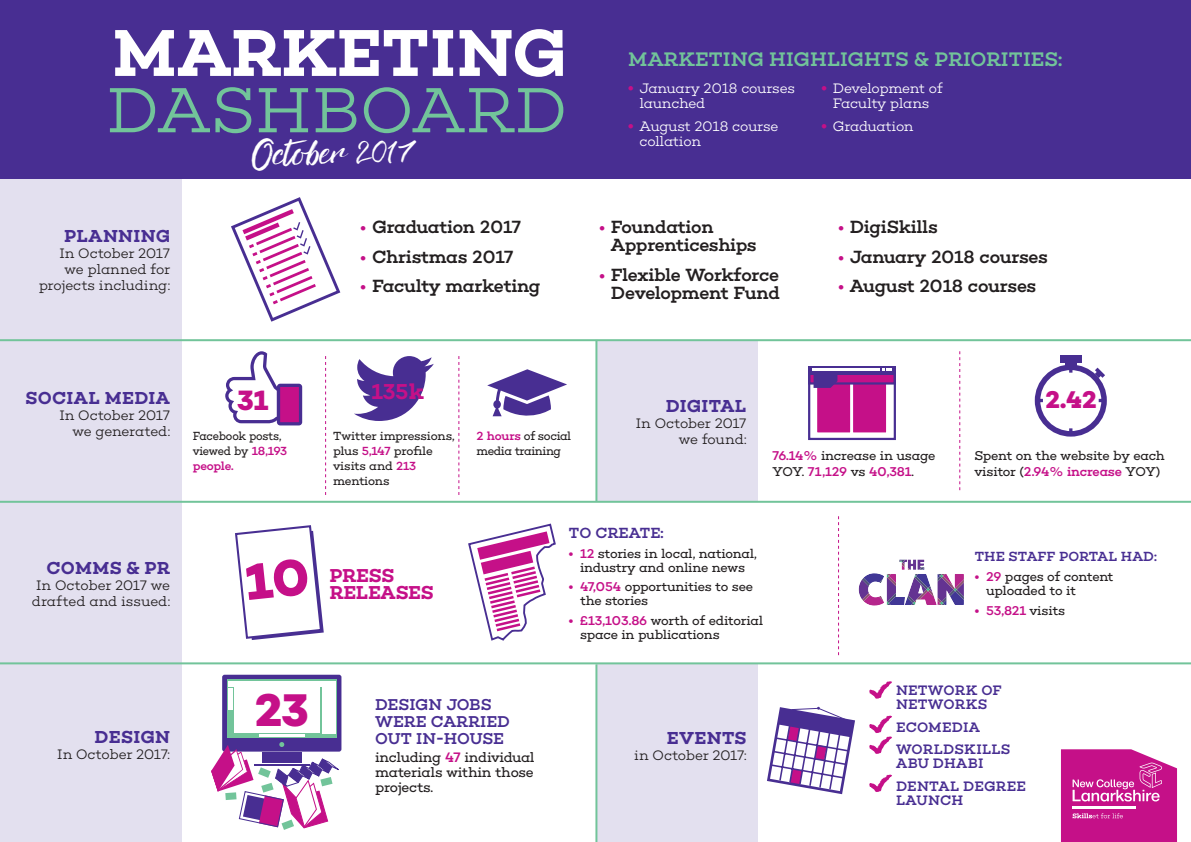
<style>
.page{position:relative;width:1191px;height:842px;background:#fff}
.page>*{position:absolute;margin:0;border:0;box-sizing:border-box;transform-origin:0 0}
.t1{font:600 67.4px "Choplin";color:#fff}
.t2{font:300 64.9px "Choplin";letter-spacing:-.005em;color:#72c49a}
.t3{font:700 46.6px "Choplin";color:#c51088}
.t4{font:29.5px "Rebel";color:#fff}
.t5{font:700 28.5px "Choplin";color:#c51088}
.t6{font:700 24.6px "Choplin";color:#c51088}
.t7{font:600 22px "Choplin";color:#c51088}
.t8{font:500 20px "Choplin";letter-spacing:.01em;color:#72c49a}
.t9{font:600 19px/17.3px "Choplin";letter-spacing:-.01em;color:#c51088}
.t10{font:500 18px/18px "Choplin";letter-spacing:-.02em;color:#231f20}
.t11{font:600 17.7px "Choplin";letter-spacing:.025em;color:#482e92}
.t12{font:600 17.7px "Choplin";letter-spacing:.005em;color:#482e92}
.t13{font:500 16px/17px "Choplin";letter-spacing:-.01em;color:#482e92}
.t14{font:500 15px "Choplin";color:#482e92}
.t15{font:300 14px/16px "Choplin";letter-spacing:-.015em;color:#231f20;text-align:right}
.t16{font:300 14px/15px "Choplin";letter-spacing:-.02em;color:#fff}
.t17{font:500 14px/14px "Choplin";letter-spacing:.02em;color:#482e92}
.t18{font:14px/15px "Choplin";letter-spacing:-.02em;color:#231f20;text-align:justify}
.t19{font:500 13.5px "Choplin";letter-spacing:-.005em;color:#482e92}
.t20{font:13px/14px "Choplin";letter-spacing:-.02em;color:#231f20}
.t21{font:500 13px "Choplin";color:#c51088}
.t22{font:12px/15px "Choplin";letter-spacing:-.025em;color:#231f20}
.t23{font:12px/15px "Choplin";letter-spacing:-.025em;color:#231f20;scale:.93 1}
.s1{font-weight:600;font-size:16px;color:#c51088}
.s2{font-weight:500;color:#c51088}
.s3{font-weight:600;color:#c51088}
.s4{font-weight:600}
.s5{font-weight:400;color:#231f20}
</style>
<div class="page">
<div style="left:0;top:173px;width:181px;height:669px;background:#e3e0ef"></div>
<div style="left:596px;top:664px;width:162px;height:178px;background:#e3e0ef"></div>
<div style="left:596px;top:340px;width:162px;height:162px;background:#e3e0ef"></div>
<div style="left:0;top:0;width:1191px;height:179px;background:#482e92"></div>
<hr style="left:0;top:501px;width:1191px;height:2px;background:#72c49a">
<hr style="left:0;top:662px;width:1191px;height:2px;background:#72c49a">
<hr style="left:0;top:339px;width:1191px;height:2px;background:#72c49a">
<hr style="left:595px;top:664px;width:2px;height:178px;background:#72c49a">
<hr style="left:595px;top:340px;width:2px;height:161px;background:#72c49a">
<svg style="left:959px;top:351px;width:1px;height:139px"></svg>
<svg style="left:325px;top:356px;width:1px;height:139px"></svg>
<svg style="left:458px;top:356px;width:1px;height:139px"></svg>
<svg style="left:354px;top:356px;width:80px;height:65px"></svg>
<svg style="left:225px;top:351px;width:77px;height:74px"></svg>
<svg style="left:869px;top:681px;width:23px;height:18px"></svg>
<svg style="left:869px;top:715px;width:23px;height:39px"></svg>
<svg style="left:869px;top:774px;width:23px;height:18px"></svg>
<svg style="left:767px;top:707px;width:88px;height:87px"></svg>
<svg style="left:1061px;top:749px;width:116px;height:93px;background:#cc2f97"></svg>
<div style="left:1034px;top:365px;width:72px;height:72px;border:6px solid #482e92;border-radius:50%"></div>
<svg style="left:1069px;top:368px;width:3px;height:5px"></svg>
<svg style="left:1069px;top:428px;width:3px;height:6px"></svg>
<svg style="left:1037px;top:399px;width:6px;height:3px"></svg>
<svg style="left:1098px;top:399px;width:6px;height:3px"></svg>
<div style="left:1060px;top:355px;width:21px;height:8px;background:#482e92"></div>
<div style="left:1065px;top:361px;width:11px;height:7px;background:#482e92"></div>
<svg style="left:1094px;top:368px;width:11px;height:10px"></svg>
<div style="left:815px;top:375px;width:37px;height:60px;background:#c51088;border:2px solid #fff"></div>
<div style="left:851px;top:375px;width:37px;height:60px;background:#c51088;border:2px solid #fff"></div>
<div style="left:808px;top:373px;width:88px;height:12px;background:#c51088;border:2px solid #482e92"></div>
<div style="left:808px;top:373px;width:88px;height:67px;border:2px solid #482e92"></div>
<div style="left:808px;top:366px;width:88px;height:8px;background:#482e92"></div>
<svg style="left:813px;top:374px;width:24px;height:14px"></svg>
<hr style="left:811px;top:368px;width:68px;height:3px;background:#fff">
<svg style="left:882px;top:368px;width:10px;height:3px"></svg>
<svg style="left:487px;top:369px;width:80px;height:48px"></svg>
<div style="left:222px;top:675px;width:119px;height:77px;background:#482e92;border-radius:2px"></div>
<svg style="left:227px;top:679px;width:110px;height:59px"></svg>
<div style="left:228px;top:680px;width:108px;height:6px;background:#fff"></div>
<hr style="left:259px;top:735px;width:46px;height:2px;background:#fff">
<div style="left:228px;top:688px;width:5px;height:21px;background:#fff"></div>
<div style="left:234px;top:688px;width:86px;height:45px;background:#fff"></div>
<div style="left:322px;top:688px;width:14px;height:46px;background:#fff"></div>
<svg style="left:211px;top:742px;width:128px;height:88px"></svg>
<svg style="left:838px;top:516px;width:1px;height:139px"></svg>
<svg style="left:468px;top:523px;width:88px;height:118px"></svg>
<svg style="left:858px;top:559px;width:106px;height:47px"></svg>
<svg style="left:231px;top:197px;width:109px;height:125px"></svg>
<svg style="left:235px;top:525px;width:89px;height:115px"></svg>
<p class="t1" style="left:112px;top:13px;width:456px">MARKETING</p>
<p class="t2" style="left:106px;top:73px;width:462px">DASHBOARD</p>
<p class="t4" style="left:252px;top:132px;width:167px">October <sup>2017</sup></p>
<p class="t11" style="left:64px;top:226px;width:107px">PLANNING</p>
<p class="t15" style="left:39px;top:246px;width:133px">In October 2017 we planned for projects including:</p>
<p class="t10" style="left:361px;top:218px;width:162px"><span class="s1">•</span> Graduation 2017</p>
<p class="t10" style="left:361px;top:247px;width:154px"><span class="s1">•</span> Christmas 2017</p>
<p class="t10" style="left:361px;top:277px;width:181px"><span class="s1">•</span> Faculty marketing</p>
<p class="t8" style="left:628px;top:47px;width:436px">MARKETING HIGHLIGHTS &amp; PRIORITIES:</p>
<p class="t16" style="left:639px;top:81px;width:157px;text-indent:-11px"><span class="s1">•</span> January 2018 courses launched</p>
<p class="t16" style="left:639px;top:119px;width:140px;text-indent:-11px"><span class="s1">•</span> August 2018 course collation</p>
<p class="t16" style="left:821px;top:81px;width:123px;text-align:center"><span class="s1">•</span> Development of<br>Faculty plans</p>
<p class="t16" style="left:821px;top:119px;width:94px"><span class="s1">•</span> Graduation</p>
<p class="t10" style="left:611px;top:218px;width:147px;text-indent:-11px"><span class="s1">•</span> Foundation<br>Apprenticeships</p>
<p class="t10" style="left:599px;top:265px;width:182px;text-align:right"><span class="s1">•</span> Flexible Workforce<br>Development Fund</p>
<p class="t10" style="left:838px;top:218px;width:101px"><span class="s1">•</span> DigiSkills</p>
<p class="t10" style="left:838px;top:247px;width:211px"><span class="s1">•</span> January 2018 courses</p>
<p class="t10" style="left:838px;top:277px;width:199px"><span class="s1">•</span> August 2018 courses</p>
<p class="t11" style="left:26px;top:388px;width:146px">SOCIAL MEDIA</p>
<p class="t15" style="left:59px;top:407px;width:112px">In October 2017 we generated:</p>
<p class="t5" style="left:237px;top:383px;width:33px">31</p>
<p class="t7" style="left:371px;top:379px;width:54px">135k</p>
<p class="t23" style="left:193px;top:429px;width:103px">Facebook posts, viewed by <span class="s2">18,193 people.</span></p>
<p class="t22" style="left:333px;top:429px;width:123px">Twitter impressions, plus <span class="s2">5,147</span> profile visits and <span class="s2">213 </span>mentions</p>
<p class="t22" style="left:476px;top:429px;width:96px"><span class="s2">2 hours</span> of social media training</p>
<p class="t12" style="left:666px;top:396px;width:82px">DIGITAL</p>
<p class="t15" style="left:636px;top:415px;width:112px">In October 2017 we found:</p>
<p class="t6" style="left:1045px;top:385px;width:53px">2.42</p>
<p class="t20" style="left:772px;top:448px;width:164px;line-height:16px"><span class="s2">76.14%</span> increase in usage<br>YOY. <span class="s2">71,129</span> vs <span class="s2">40,381</span>.</p>
<p class="t20" style="left:974px;top:448px;width:192px;line-height:16px">Spent on the website by each visitor (<span class="s2">2.94% increase</span> YOY)</p>
<p class="t11" style="left:47px;top:557px;width:125px">COMMS &amp; PR</p>
<p class="t15" style="left:32px;top:577px;width:140px;text-align:center">In October 2017 we drafted and issued:</p>
<p class="t11" style="left:95px;top:727px;width:77px">DESIGN</p>
<p class="t15" style="left:57px;top:747px;width:114px">In October 2017:</p>
<p class="t9" style="left:329px;top:566px;width:106px">PRESS<br>RELEASES</p>
<p class="t3" style="left:255px;top:682px;width:55px">23</p>
<p class="t13" style="left:375px;top:696px;width:136px">DESIGN JOBS<br>WERE CARRIED<br>OUT IN-HOUSE</p>
<p class="t18" style="left:375px;top:749px;width:161px">including <span class="s2">47</span> individual materials within those projects.</p>
<p class="t14" style="left:569px;top:524px;width:96px">TO CREATE:</p>
<p class="t20" style="left:568px;top:546px;width:190px;text-align:center"><span class="s3">•</span> <span class="s2">12</span> stories in local, national, industry and online news</p>
<p class="t20" style="left:580px;top:580px;width:175px;text-indent:-11px"><span class="s3">•</span> <span class="s2">47,054</span> opportunities to see the stories</p>
<p class="t20" style="left:580px;top:614px;width:185px;text-indent:-11px"><span class="s3">•</span> <span class="s2">£13,103.86</span> worth of editorial space in publications</p>
<p class="t11" style="left:667px;top:728px;width:81px">EVENTS</p>
<p class="t15" style="left:634px;top:748px;width:114px">in October 2017:</p>
<p class="t19" style="left:974px;top:549px;width:184px">THE STAFF PORTAL HAD:</p>
<p class="t20" style="left:986px;top:570px;width:129px;text-indent:-11px"><span class="s3">•</span> <span class="s2">29</span> pages of content uploaded to it</p>
<p class="t21" style="left:974px;top:603px;width:92px"><span class="s4">•</span> 53,821 <span class="s5">visits</span></p>
<p class="t17" style="left:896px;top:683px;width:107px">NETWORK OF<br>NETWORKS</p>
<p class="t17" style="left:896px;top:720px;width:86px">ECOMEDIA</p>
<p class="t17" style="left:896px;top:742px;width:116px">WORLDSKILLS<br>ABU DHABI</p>
<p class="t17" style="left:896px;top:779px;width:131px">DENTAL DEGREE<br>LAUNCH</p>
</div>
